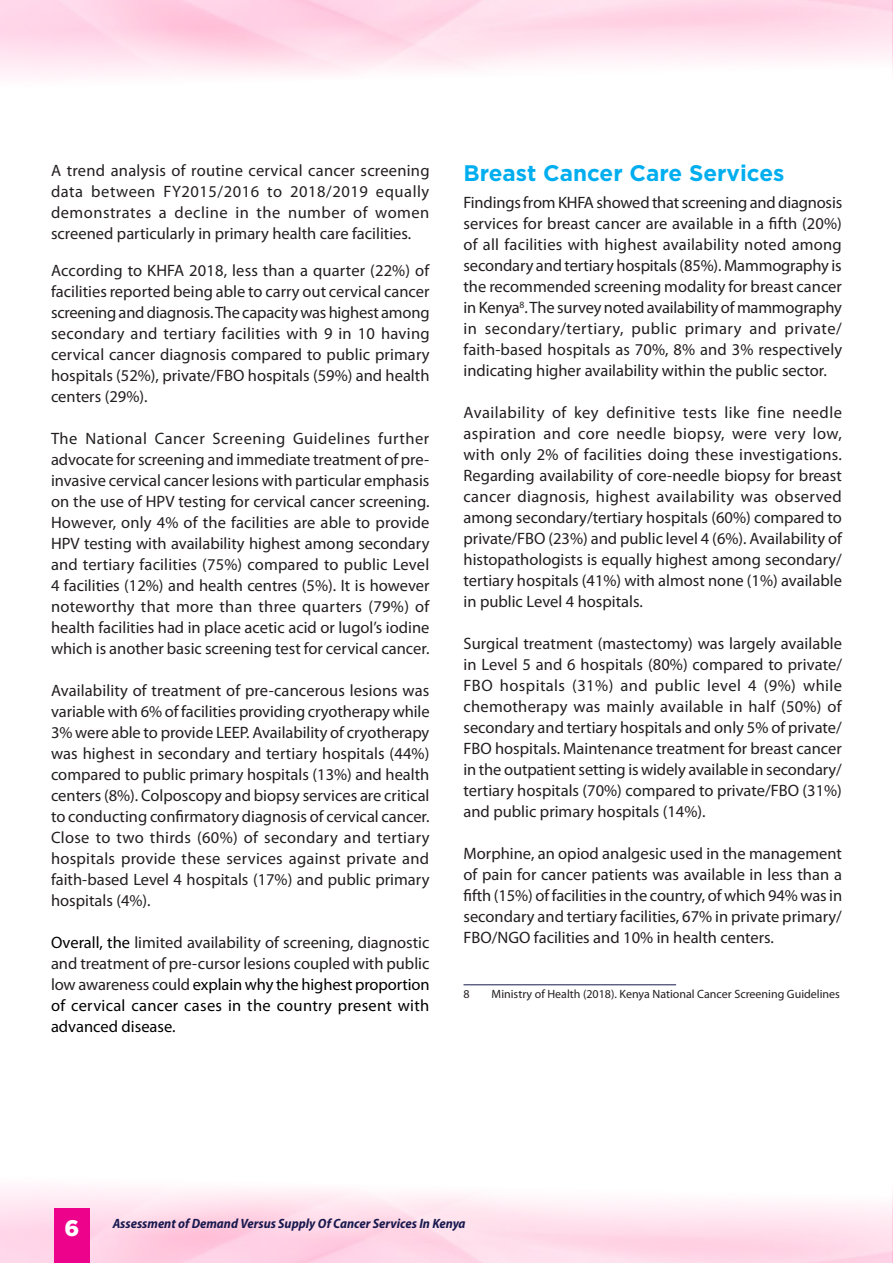
<style>
.page{position:relative;width:893px;height:1263px;background:#fff}
.page>*{position:absolute;margin:0;border:0;box-sizing:border-box;transform-origin:0 0}
.Heads_2{font:700 22.5px "Gotham";color:#00aeef}
.t1{font:900 22.5px "Gotham";color:#fff}
.t2{font:16.5px/21px "Myriad Pro";color:#231f20;text-align:justify}
.t3{font:italic 700 semi-condensed 13.5px "Myriad Pro";color:#18194f}
.Footnote_text{font:12px "Myriad Pro";color:#231f20}
.s1{color:#000}
</style>
<div class="page">
<div style="left:54px;top:1208px;width:36px;height:55px;background:#ed028c"></div>
<hr style="left:463px;top:984px;width:213px;height:1px;background:#18194f">
<p class="t2" style="left:51px;top:160px;width:380px">A trend analysis of routine cervical cancer screening data between FY2015/2016 to 2018/2019 equally demonstrates a decline in the number of women screened particularly in primary health care facilities.</p>
<p class="t2" style="left:51px;top:259px;width:380px">According to KHFA 2018, less than a quarter (22%) of facilities reported being able to carry out cervical cancer screening and diagnosis. The capacity was highest among secondary and tertiary facilities with 9 in 10 having cervical cancer diagnosis compared to public primary hospitals (52%), private/FBO hospitals (59%) and health centers (29%).</p>
<p class="t2" style="left:51px;top:427px;width:380px">The National Cancer Screening Guidelines further advocate for screening and immediate treatment of pre&shy;invasive cervical cancer lesions with particular emphasis on the use of HPV testing for cervical cancer screening.<br>However, only 4% of the facilities are able to provide HPV testing with availability highest among secondary and tertiary facilities (75%) compared to public Level 4 facilities (12%) and health centres (5%). It is however noteworthy that more than three quarters (79%) of health facilities had in place acetic acid or lugol’s iodine which is another basic screening test for cervical cancer.</p>
<p class="t2" style="left:51px;top:679px;width:380px">Availability of treatment of pre-cancerous lesions was variable with 6% of facilities providing cryotherapy while 3% were able to provide LEEP. Availability of cryotherapy was highest in secondary and tertiary hospitals (44%) compared to public primary hospitals (13%) and health centers (8%). Colposcopy and biopsy services are critical to conducting confirmatory diagnosis of cervical cancer.<br>Close to two thirds (60%) of secondary and tertiary hospitals provide these services against private and faith-based Level 4 hospitals (17%) and public primary hospitals (4%).</p>
<p class="t2" style="left:51px;top:931px;width:380px"><span class="s1">Overall, the</span> limited availability of screening, diagnostic and treatment of pre-cursor lesions coupled with public low awareness could <span class="s1">explain why the highest proportion of cervical cancer cases in the country present with advanced disease.</span></p>
<p class="Heads_2" style="left:463px;top:160px;width:323px">Breast Cancer Care Services</p>
<p class="t2" style="left:463px;top:192px;width:380px">Findings from KHFA showed that screening and diagnosis services for breast cancer are available in a fifth (20%) of all facilities with highest availability noted among secondary and tertiary hospitals (85%). Mammography is the recommended screening modality for breast cancer in Kenya<sup>8</sup>. The survey noted availability of mammography in secondary/tertiary, public primary and private/ faith-based hospitals as 70%, 8% and 3% respectively indicating higher availability within the public sector.</p>
<p class="t2" style="left:463px;top:402px;width:380px">Availability of key definitive tests like fine needle aspiration and core needle biopsy, were very low, with only 2% of facilities doing these investigations.<br>Regarding availability of core-needle biopsy for breast cancer diagnosis, highest availability was observed among secondary/tertiary hospitals (60%) compared to private/FBO (23%) and public level 4 (6%). Availability of histopathologists is equally highest among secondary/ tertiary hospitals (41%) with almost none (1%) available in public Level 4 hospitals.</p>
<p class="t2" style="left:463px;top:633px;width:380px">Surgical treatment (mastectomy) was largely available in Level 5 and 6 hospitals (80%) compared to private/ FBO hospitals (31%) and public level 4 (9%) while chemotherapy was mainly available in half (50%) of secondary and tertiary hospitals and only 5% of private/ FBO hospitals. Maintenance treatment for breast cancer in the outpatient setting is widely available in secondary/ tertiary hospitals (70%) compared to private/FBO (31%) and public primary hospitals (14%).</p>
<p class="t2" style="left:463px;top:843px;width:380px">Morphine, an opiod analgesic used in the management of pain for cancer patients was available in less than a fifth (15%) of facilities in the country, of which 94% was in secondary and tertiary facilities, 67% in private primary/ FBO/NGO facilities and 10% in health centers.</p>
<p class="Footnote_text" style="left:463px;top:986px;width:8px">8</p>
<p class="Footnote_text" style="left:492px;top:986px;width:350px">Ministry of Health (2018). Kenya National Cancer Screening Guidelines</p>
<h1 class="t1" style="left:64px;top:1212px;width:16px">6</h1>
<p class="t3" style="left:113px;top:1215px;width:354px">Assessment of Demand Versus Supply Of Cancer Services In Kenya</p>
</div>
